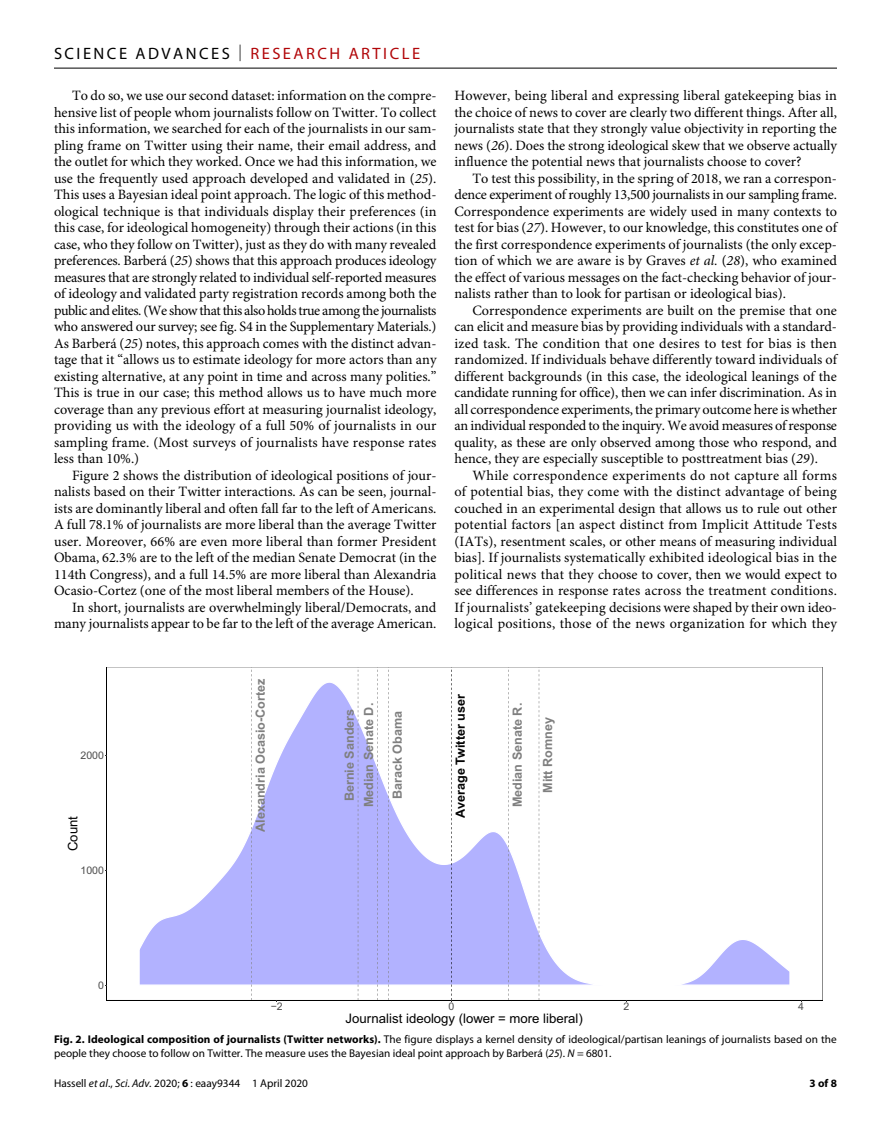
<style>
.page{position:relative;width:891px;height:1134px;background:#fff}
.page>*{position:absolute;margin:0;border:0;box-sizing:border-box;transform-origin:0 0}
.t1{font:16.5px "Myriad Pro";letter-spacing:.15em;color:#000}
.t2{font:14.25px/16.5px "Minion Pro";color:#000;text-align:justify}
.t3{font:13.2px "Arial";color:#000}
.t4{font:700 12.6px "Arial";color:#7f7f7f}
.t5{font:700 12.6px "Arial";color:#030303}
.t6{font:11.25px/15px "Myriad Pro";color:#000}
.t7{font:700 11.25px "Myriad Pro";color:#000}
.t8{font:10.5px "Arial";color:#4d4d4d}
.s1{font-weight:300}
.s2{color:#b10508}
.s3{font-style:italic}
.s4{font-weight:700}
</style>
<div class="page">
<hr style="left:54px;top:68px;width:783px;height:1px;background:#000">
<svg style="left:107px;top:667px;width:716px;height:333px"></svg>
<hr style="left:106px;top:667px;width:1px;height:333px;background:#000">
<hr style="left:107px;top:1000px;width:716px;height:1px;background:#000">
<svg style="left:451px;top:667px;width:1px;height:335px"></svg>
<p class="t1" style="left:54px;top:40px;width:368px">SCIENCE ADVANCES <span class="s1">|</span> <span class="s2">RESEARCH ARTICLE</span></p>
<p class="t2" style="left:54px;top:89px;width:384px;text-indent:18px">To do so, we use our second dataset: information on the compre&shy;hensive list of people whom journalists follow on Twitter. To collect this information, we searched for each of the journalists in our sam&shy;pling frame on Twitter using their name, their email address, and the outlet for which they worked. Once we had this information, we use the frequently used approach developed and validated in (<span class="s3">25</span>).<br>This uses a Bayesian ideal point approach. The logic of this method&shy;ological technique is that individuals display their preferences (in this case, for ideological homogeneity) through their actions (in this case, who they follow on Twitter), just as they do with many revealed preferences. Barberá (<span class="s3">25</span>) shows that this approach produces ideology measures that are strongly related to individual self-reported measures of ideology and validated party registration records among both the public and elites. (We show that this also holds true among the journalists who answered our survey; see fig. S4 in the Supplementary Materials.)<br>As Barberá (<span class="s3">25</span>) notes, this approach comes with the distinct advan&shy;tage that it “allows us to estimate ideology for more actors than any existing alternative, at any point in time and across many polities.” This is true in our case; this method allows us to have much more coverage than any previous effort at measuring journalist ideology, providing us with the ideology of a full 50% of journalists in our sampling frame. (Most surveys of journalists have response rates less than 10%.)</p>
<p class="t2" style="left:54px;top:468px;width:384px;text-indent:18px">Figure 2 shows the distribution of ideological positions of jour&shy;nalists based on their Twitter interactions. As can be seen, journal&shy;ists are dominantly liberal and often fall far to the left of Americans.<br>A full 78.1% of journalists are more liberal than the average Twitter user. Moreover, 66% are even more liberal than former President Obama, 62.3% are to the left of the median Senate Democrat (in the 114th Congress), and a full 14.5% are more liberal than Alexandria Ocasio-Cortez (one of the most liberal members of the House).</p>
<p class="t2" style="left:54px;top:600px;width:384px;text-align:right">In short, journalists are overwhelmingly liberal/Democrats, and many journalists appear to be far to the left of the average American.</p>
<p class="t2" style="left:454px;top:89px;width:384px">However, being liberal and expressing liberal gatekeeping bias in the choice of news to cover are clearly two different things. After all, journalists state that they strongly value objectivity in reporting the news (<span class="s3">26</span>). Does the strong ideological skew that we observe actually influence the potential news that journalists choose to cover?</p>
<p class="t2" style="left:454px;top:171px;width:384px;text-indent:18px">To test this possibility, in the spring of 2018, we ran a correspon&shy;dence experiment of roughly 13,500 journalists in our sampling frame.<br>Correspondence experiments are widely used in many contexts to test for bias (<span class="s3">27</span>). However, to our knowledge, this constitutes one of the first correspondence experiments of journalists (the only excep&shy;tion of which we are aware is by Graves <span class="s3">et al.</span> (<span class="s3">28</span>), who examined the effect of various messages on the fact-checking behavior of jour&shy;nalists rather than to look for partisan or ideological bias).</p>
<p class="t2" style="left:454px;top:303px;width:384px;text-indent:18px">Correspondence experiments are built on the premise that one can elicit and measure bias by providing individuals with a standard&shy;ized task. The condition that one desires to test for bias is then randomized. If individuals behave differently toward individuals of different backgrounds (in this case, the ideological leanings of the candidate running for office), then we can infer discrimination. As in all correspondence experiments, the primary outcome here is whether an individual responded to the inquiry. We avoid measures of response quality, as these are only observed among those who respond, and hence, they are especially susceptible to posttreatment bias (<span class="s3">29</span>).</p>
<p class="t2" style="left:454px;top:468px;width:384px;text-indent:18px">While correspondence experiments do not capture all forms of potential bias, they come with the distinct advantage of being couched in an experimental design that allows us to rule out other potential factors [an aspect distinct from Implicit Attitude Tests (IATs), resentment scales, or other means of measuring individual bias]. If journalists systematically exhibited ideological bias in the political news that they choose to cover, then we would expect to see differences in response rates across the treatment conditions.<br>If journalists’ gatekeeping decisions were shaped by their own ideo&shy;logical positions, those of the news organization for which they</p>
<p class="t8" style="left:80px;top:748px;width:25px">2000</p>
<p class="t3" style="left:64px;top:851px;width:37px;rotate:-90deg">Count</p>
<p class="t8" style="left:80px;top:863px;width:25px">1000</p>
<p class="t8" style="left:98px;top:978px;width:7px">0</p>
<p class="t4" style="left:252px;top:832px;width:155px;rotate:-90deg">Alexandria Ocasio-Cortez</p>
<p class="t4" style="left:341px;top:801px;width:94px;rotate:-90deg">Bernie Sanders</p>
<p class="t5" style="left:452px;top:818px;width:125px;rotate:-90deg">Average Twitter user</p>
<p class="t4" style="left:360px;top:807px;width:106px;rotate:-90deg">Median Senate D.</p>
<p class="t4" style="left:509px;top:807px;width:106px;rotate:-90deg">Median Senate R.</p>
<p class="t4" style="left:389px;top:799px;width:90px;rotate:-90deg">Barack Obama</p>
<p class="t4" style="left:540px;top:793px;width:77px;rotate:-90deg">Mitt Romney</p>
<p class="t8" style="left:271px;top:1000px;width:14px">−2</p>
<p class="t8" style="left:449px;top:1000px;width:7px">0</p>
<p class="t8" style="left:623px;top:1000px;width:7px">2</p>
<p class="t8" style="left:798px;top:1000px;width:7px">4</p>
<p class="t3" style="left:346px;top:1009px;width:239px">Journalist ideology (lower = more liberal)</p>
<p class="t6" style="left:54px;top:1031px;width:784px"><span class="s4">Fig. 2. Ideological composition of journalists (Twitter networks).</span> The figure displays a kernel density of ideological/partisan leanings of journalists based on the people they choose to follow on Twitter. The measure uses the Bayesian ideal point approach by Barberá (<span class="s3">25</span>). <span class="s3">N</span> = 6801.</p>
<p class="t6" style="left:54px;top:1076px;width:256px">Hassell <span class="s3">et al</span>., <span class="s3">Sci. Adv.</span> 2020; <span class="s4">6</span> : eaay9344 1 April 2020</p>
<p class="t7" style="left:810px;top:1074px;width:29px">3 of 8</p>
</div>
